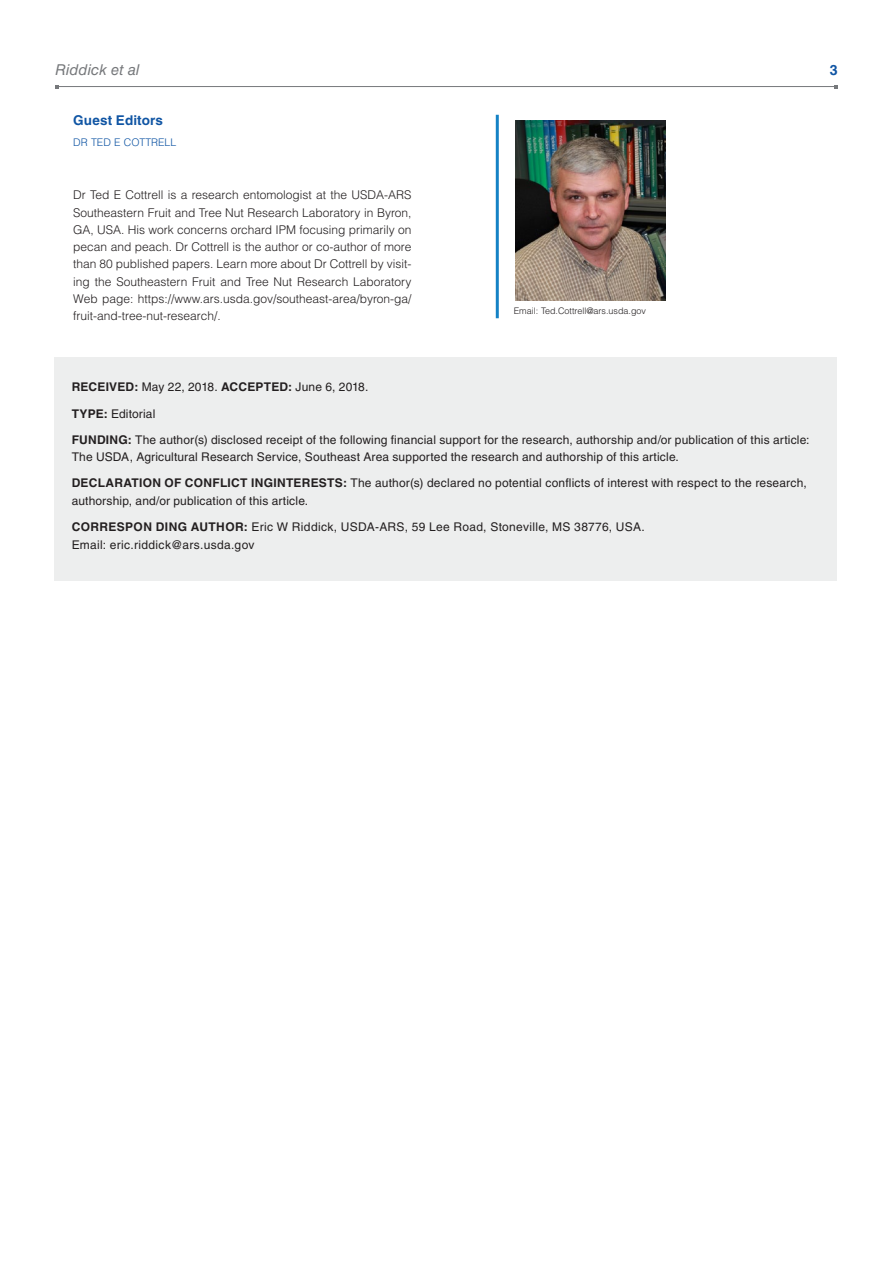
<style>
.page{position:relative;width:893px;height:1263px;background:#fff}
.page>*{position:absolute;margin:0;border:0;box-sizing:border-box;transform-origin:0 0}
.t1{font:italic 15px "Helvetica LT Std";color:#76787b}
.t2{font:700 14.25px "Helvetica LT Std";color:#1055a4}
.t3{font:700 13.5px "Helvetica LT Std";letter-spacing:.01em;color:#1055a4}
.t4{font:12px/26.2px "Helvetica LT Std";letter-spacing:.015em;color:#231f20}
.t5{font:300 12px/17.2px "Helvetica LT Std";color:#231f20;text-align:justify}
.t6{font:700 12px "Helvetica LT Std";color:#231f20}
.t7{font:300 10.5px "Helvetica LT Std";color:#1055a4}
.t8{font:300 9px "Helvetica LT Std";color:#231f20}
.s1{font-weight:700}
</style>
<div class="page">
<hr style="left:57px;top:86px;width:779px;height:1px;background:#76787b">
<hr style="left:496px;top:115px;width:3px;height:203px;background:#1582c5">
<div style="left:55px;top:357px;width:782px;height:223px;background:#edeeee"></div>
<img style="left:516px;top:120px;width:150px;height:180px">
<p class="t1" style="left:55px;top:61px;width:86px">Riddick et al</p>
<p class="t2" style="left:830px;top:61px;width:9px">3</p>
<p class="t3" style="left:73px;top:112px;width:91px">GUEST EDITORS</p>
<p class="t7" style="left:73px;top:136px;width:104px">DR TED E COTTRELL</p>
<p class="t5" style="left:73px;top:186px;width:340px">Dr Ted E Cottrell is a research entomologist at the USDA-ARS Southeastern Fruit and Tree Nut Research Laboratory in Byron, GA, USA. His work concerns orchard IPM focusing primarily on pecan and peach. Dr Cottrell is the author or co-author of more than 80 published papers. Learn more about Dr Cottrell by visit&shy;ing the Southeastern Fruit and Tree Nut Research Laboratory Web page: https://www.ars.usda.gov/southeast-area/byron-ga/ fruit-and-tree-nut-research/.</p>
<p class="t8" style="left:514px;top:305px;width:134px">Email: Ted.Cottrell@ars.usda.gov</p>
<p class="t4" style="left:72px;top:374px;width:298px"><span class="s1">RECEIVED:</span> May 22, 2018. <span class="s1">ACCEPTED:</span> June 6, 2018.<br><span class="s1">TYPE:</span> Editorial<br><span class="s1">FUNDING</span></p>
<p class="t4" style="left:72px;top:431px;width:739px;line-height:17.2px;text-indent:56px"><span class="s1">:</span> The author(s) disclosed receipt of the following financial support for the research, authorship and/or publication of this article:<br>The USDA, Agricultural Research Service, Southeast Area supported the research and authorship of this article.</p>
<p class="t6" style="left:72px;top:476px;width:43px">DECLARATION</p>
<p class="t6" style="left:165px;top:476px;width:30px">OF CONF</p>
<p class="t6" style="left:220px;top:476px;width:15px">LICT</p>
<p class="t6" style="left:251px;top:476px;width:9px">INGINTERESTS</p>
<p class="t4" style="left:343px;top:470px;width:465px"><span class="s1">:</span> The author(s) declared no potential conflicts of interest with respect to the research,</p>
<p class="t4" style="left:72px;top:487px;width:575px">authorship, and/or publication of this article.<br><span class="s1">CORRESPON DING AUTHOR:</span> Eric W Riddick, USDA-ARS, 59 Lee Road, Stoneville, MS 38776, USA.</p>
<p class="t4" style="left:72px;top:531px;width:184px">Email: eric.riddick@ars.usda.gov</p>
</div>
